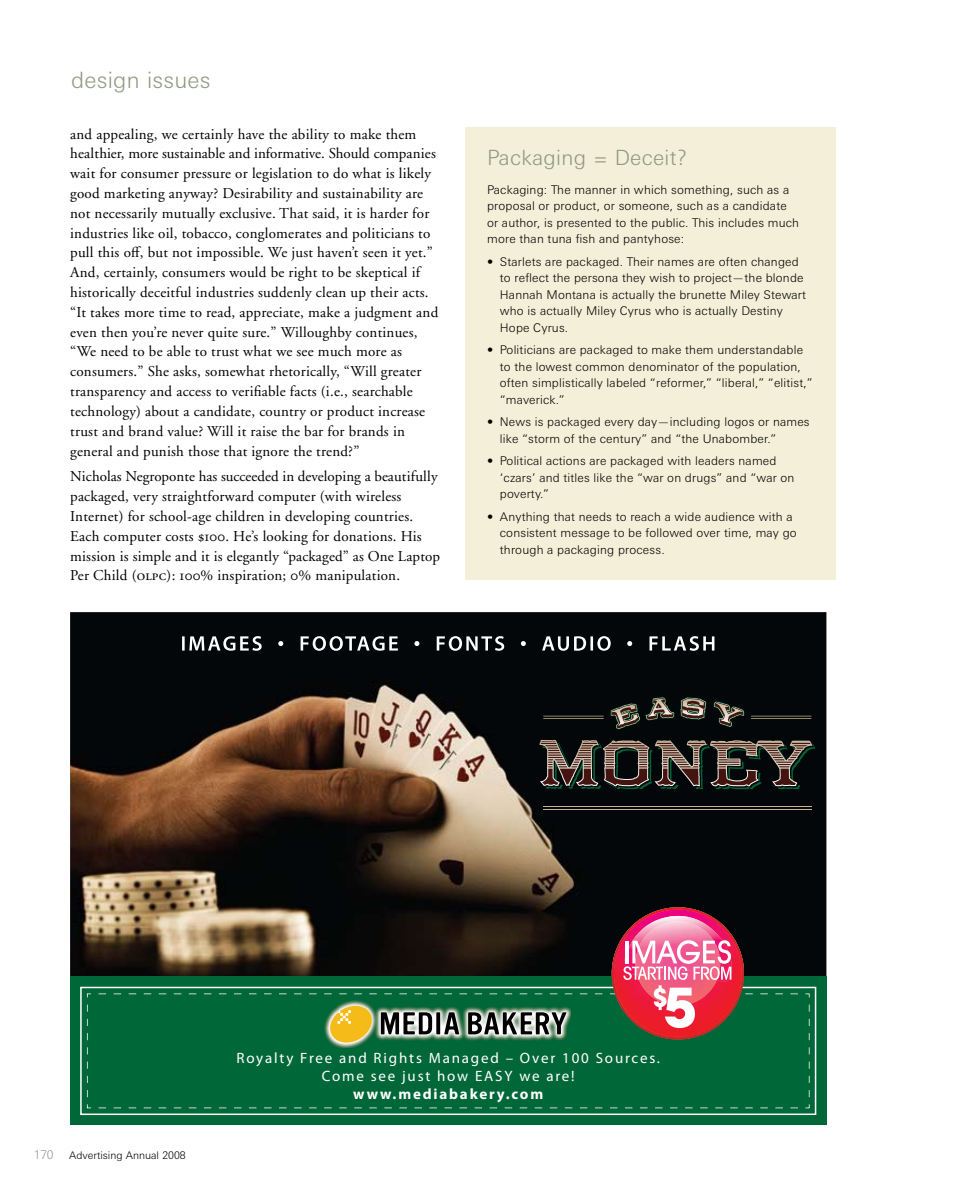
<style>
.page{position:relative;width:959px;height:1202px;background:#fff}
.page>*{position:absolute;margin:0;border:0;box-sizing:border-box;transform-origin:0 0}
.t1{font:300 22.5px "Linotype Univers Basic";letter-spacing:.01em;color:#919981}
.t2{font:300 21px "Linotype Univers Basic";letter-spacing:.015em;color:#919981}
.t3{font:15px/19.8px "CA Garamond";letter-spacing:.015em;color:#000}
.t4{font:15px/18px "Myriad Pro";letter-spacing:.12em;color:#fff;text-align:center}
.t5{font:700 15px "Myriad Pro";letter-spacing:.12em;color:#fff}
.t6{font:300 12px/16.5px "Linotype Univers Basic";letter-spacing:.015em;color:#000}
.t7{font:300 12px "Linotype Univers Basic";color:#939598}
.t8{font:300 10.5px "Linotype Univers Basic";color:#000}
.s1{font-family:"Adobe Garamond Exp"}
.s2{font-family:"Adobe Garamond Regular SC"}
</style>
<div class="page">
<img style="left:70px;top:612px;width:756px;height:364px">
<div style="left:70px;top:976px;width:756px;height:149px;background:#006738"></div>
<svg style="left:80px;top:986px;width:736px;height:129px"></svg>
<svg style="left:87px;top:993px;width:722px;height:115px"></svg>
<svg style="left:182px;top:636px;width:532px;height:15px"></svg>
<svg style="left:610px;top:697px;width:134px;height:32px"></svg>
<hr style="left:543px;top:806px;width:268px;height:1px;background:#c7b58f">
<hr style="left:543px;top:809px;width:268px;height:1px;background:#c7b58f">
<svg style="left:539px;top:740px;width:276px;height:49px"></svg>
<hr style="left:751px;top:715px;width:60px;height:1px;background:#c7b58f">
<hr style="left:543px;top:715px;width:60px;height:1px;background:#c7b58f">
<hr style="left:751px;top:718px;width:60px;height:1px;background:#c7b58f">
<hr style="left:543px;top:718px;width:60px;height:1px;background:#c7b58f">
<img style="left:322px;top:1042px;width:248px;height:5px">
<svg style="left:99px;top:907px;width:699px;height:135px"></svg>
<div style="left:466px;top:128px;width:370px;height:452px;background:#f3efd8"></div>
<h1 class="t1" style="left:71px;top:66px;width:141px">design issues</h1>
<p class="t3" style="left:70px;top:124px;width:369px">and appealing, we certainly have the ability to make them healthier, more sustainable and informative. Should companies wait for consumer pressure or legislation to do what is likely good marketing anyway? Desirability and sustainability are not necessarily mutually exclusive. That said, it is harder for industries like oil, tobacco, conglomerates and politicians to pull this o<span class="s1">V</span>, but not impossible. We just haven’t seen it yet.” And, certainly, consumers would be right to be skeptical if historically deceitful industries suddenly clean up their acts. “It takes more time to read, appreciate, make a judgment and even then you’re never quite sure.” Willoughby continues, “We need to be able to trust what we see much more as consumers.” She asks, somewhat rhetorically, “Will greater transparency and access to verifiable facts (i.e., searchable technology) about a candidate, country or product increase trust and brand value? Will it raise the bar for brands in general and punish those that ignore the trend?”</p>
<p class="t3" style="left:70px;top:467px;width:371px">Nicholas Negroponte has succeeded in developing a beautifully packaged, very straightforward computer (with wireless Internet) for school-age children in developing countries.<br>Each computer costs $100. He’s looking for donations. His mission is simple and it is elegantly “packaged” as One Laptop Per Child (<span class="s2">olpc</span>): 100% inspiration; 0% manipulation.</p>
<h2 class="t2" style="left:487px;top:145px;width:201px">Packaging = Deceit?</h2>
<p class="t6" style="left:487px;top:181px;width:313px">Packaging: The manner in which something, such as a proposal or product, or someone, such as a candidate or author, is presented to the public. This includes much more than tuna fish and pantyhose:</p>
<p class="t6" style="left:500px;top:253px;width:308px;text-indent:-13px">• Starlets are packaged. Their names are often changed to reflect the persona they wish to project—the blonde Hannah Montana is actually the brunette Miley Stewart who is actually Miley Cyrus who is actually Destiny Hope Cyrus.</p>
<p class="t6" style="left:500px;top:342px;width:314px;text-indent:-13px">• Politicians are packaged to make them understandable to the lowest common denominator of the population, often simplistically labeled “reformer,” “liberal,” “elitist,” “maverick.”</p>
<p class="t6" style="left:500px;top:414px;width:311px;text-indent:-13px">• News is packaged every day—including logos or names like “storm of the century” and “the Unabomber.”</p>
<p class="t6" style="left:500px;top:453px;width:296px;text-indent:-13px">• Political actions are packaged with leaders named ‘czars’ and titles like the “war on drugs” and “war on poverty.”</p>
<p class="t6" style="left:500px;top:508px;width:298px;text-indent:-13px">• Anything that needs to reach a wide audience with a consistent message to be followed over time, may go through a packaging process.</p>
<p class="t7" style="left:34px;top:1147px;width:21px">170</p>
<p class="t8" style="left:69px;top:1149px;width:118px">Advertising Annual 2008</p>
<p class="t4" style="left:236px;top:1048px;width:425px">Royalty Free and Rights Managed – Over 100 Sources.<br>Come see just how EASY we are!</p>
<p class="t5" style="left:353px;top:1084px;width:191px">www.mediabakery.com</p>
</div>
